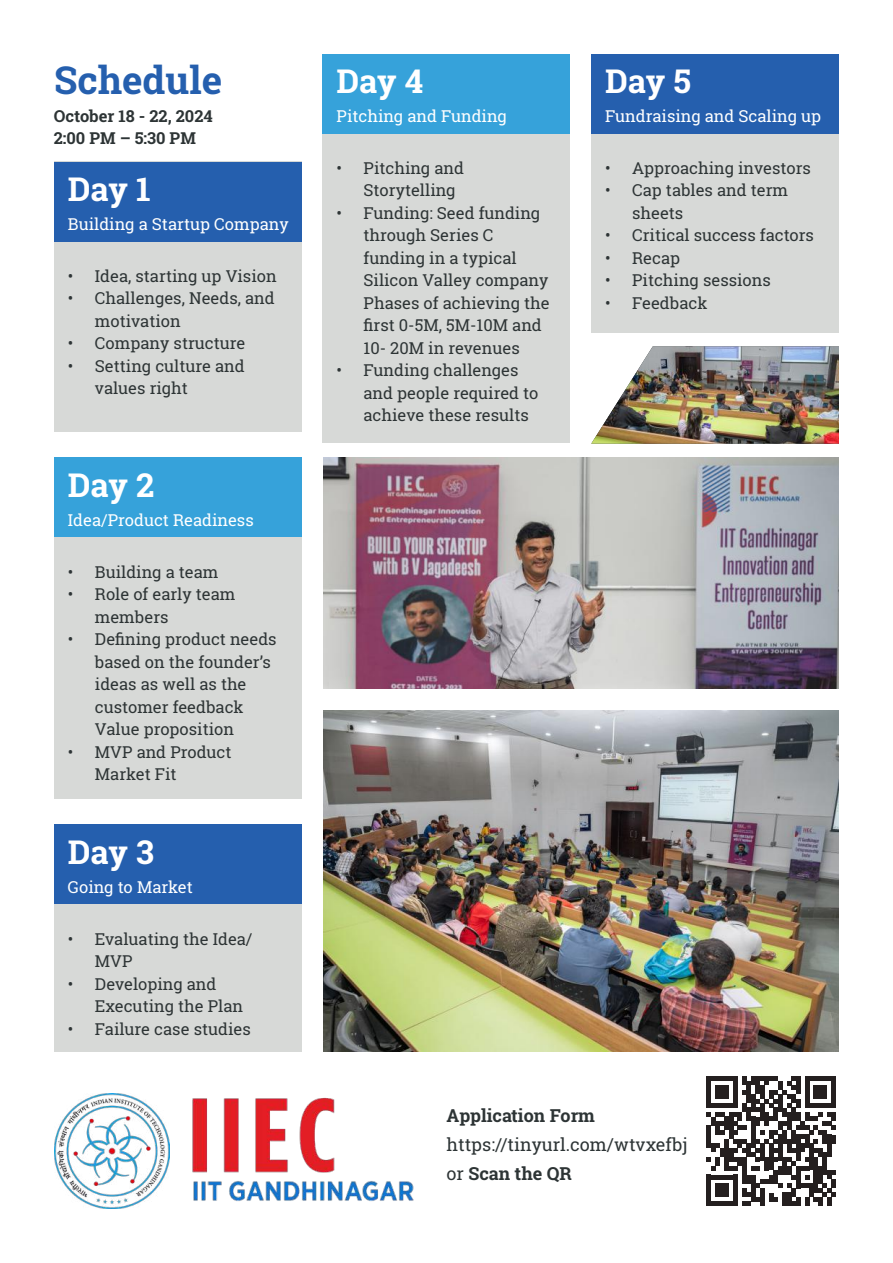
<style>
.page{position:relative;width:893px;height:1263px;background:#fff}
.page>*{position:absolute;margin:0;border:0;box-sizing:border-box;transform-origin:0 0}
.t1{font:700 38.55px "Roboto Slab";color:#255fae}
.t2{font:700 33px "Roboto Slab";letter-spacing:-.005em;color:#fff}
.t3{font:18px/29px "Roboto Slab";color:#2d3435}
.t4{font:700 18px "Roboto Slab";color:#2d3435}
.t5{font:16.5px/22.5px "Roboto Slab";color:#2d3435}
.t6{font:16.5px "Roboto Slab";color:#fff}
.t7{font:700 16.5px/22.5px "Roboto Slab";color:#2d3435}
.s1{font-weight:700}
</style>
<div class="page">
<div style="left:54px;top:162px;width:248px;height:270px;background:#d7d9d7"></div>
<div style="left:54px;top:458px;width:248px;height:341px;background:#d7d9d7"></div>
<div style="left:323px;top:54px;width:247px;height:389px;background:#d7d9d7"></div>
<div style="left:591px;top:54px;width:248px;height:278px;background:#d7d9d7"></div>
<div style="left:54px;top:825px;width:248px;height:227px;background:#d7d9d7"></div>
<div style="left:54px;top:162px;width:248px;height:79px;background:#255fae"></div>
<div style="left:54px;top:458px;width:248px;height:79px;background:#36a2da"></div>
<div style="left:323px;top:54px;width:247px;height:79px;background:#36a2da"></div>
<div style="left:591px;top:54px;width:248px;height:79px;background:#255fae"></div>
<div style="left:54px;top:825px;width:248px;height:79px;background:#255fae"></div>
<img style="left:323px;top:710px;width:515px;height:342px">
<img style="left:323px;top:458px;width:515px;height:231px">
<img style="left:54px;top:1093px;width:116px;height:116px">
<img style="left:192px;top:1097px;width:222px;height:104px">
<svg style="left:706px;top:1076px;width:130px;height:130px"></svg>
<img style="left:591px;top:346px;width:248px;height:98px">
<h1 class="t1" style="left:54px;top:54px;width:170px">Schedule</h1>
<p class="t7" style="left:54px;top:104px;width:161px">October 18 - 22, 2024<br>2:00 PM – 5:30 PM</p>
<h2 class="t2" style="left:68px;top:167px;width:84px">Day 1</h2>
<p class="t6" style="left:68px;top:213px;width:222px">Building a Startup Company</p>
<p class="t5" style="left:68px;top:264px;width:210px">• Idea, starting up Vision</p>
<p class="t5" style="left:95px;top:287px;width:181px;text-indent:-27px">• Challenges, Needs, and motivation</p>
<p class="t5" style="left:68px;top:332px;width:179px">• Company structure</p>
<p class="t5" style="left:95px;top:354px;width:151px;text-indent:-27px">• Setting culture and values right</p>
<h2 class="t2" style="left:68px;top:463px;width:88px">Day 2</h2>
<p class="t6" style="left:68px;top:509px;width:187px">Idea/Product Readiness</p>
<p class="t5" style="left:68px;top:560px;width:152px">• Building a team</p>
<p class="t5" style="left:95px;top:583px;width:142px;text-indent:-27px">• Role of early team members</p>
<p class="t5" style="left:95px;top:628px;width:183px;text-indent:-27px">• Defining product needs based on the founder’s ideas as well as the customer feedback<br>Value proposition</p>
<p class="t5" style="left:95px;top:740px;width:138px;text-indent:-27px">• MVP and Product<br>Market Fit</p>
<h2 class="t2" style="left:68px;top:830px;width:88px">Day 3</h2>
<p class="t6" style="left:68px;top:876px;width:126px">Going to Market</p>
<p class="t5" style="left:95px;top:927px;width:159px;text-indent:-27px">• Evaluating the Idea/<br>MVP</p>
<p class="t5" style="left:95px;top:972px;width:150px;text-indent:-27px">• Developing and<br>Executing the Plan</p>
<p class="t5" style="left:68px;top:1017px;width:184px">• Failure case studies</p>
<h2 class="t2" style="left:337px;top:59px;width:88px">Day 4</h2>
<h2 class="t2" style="left:605px;top:59px;width:87px">Day 5</h2>
<p class="t6" style="left:337px;top:105px;width:172px">Pitching and Funding</p>
<p class="t6" style="left:605px;top:105px;width:217px">Fundraising and Scaling up</p>
<p class="t5" style="left:364px;top:156px;width:102px;text-indent:-27px">• Pitching and<br>Storytelling</p>
<p class="t5" style="left:364px;top:201px;width:188px;text-indent:-27px">• Funding: Seed funding through Series C funding in a typical<br>Silicon Valley company<br>Phases of achieving the first 0-5M, 5M-10M and<br>10- 20M in revenues</p>
<p class="t5" style="left:364px;top:359px;width:176px;text-indent:-27px">• Funding challenges and people required to achieve these results</p>
<p class="t5" style="left:605px;top:156px;width:207px">• Approaching investors</p>
<p class="t5" style="left:632px;top:179px;width:157px;text-indent:-27px">• Cap tables and term sheets</p>
<p class="t5" style="left:605px;top:224px;width:210px">• Critical success factors</p>
<p class="t5" style="left:605px;top:246px;width:77px">• Recap</p>
<p class="t5" style="left:605px;top:269px;width:167px">• Pitching sessions</p>
<p class="t5" style="left:605px;top:291px;width:104px">• Feedback</p>
<p class="t4" style="left:446px;top:1103px;width:150px">Application Form</p>
<p class="t3" style="left:446px;top:1129px;width:242px">https://tinyurl.com/wtvxefbj or <span class="s1">Scan the QR</span></p>
</div>
